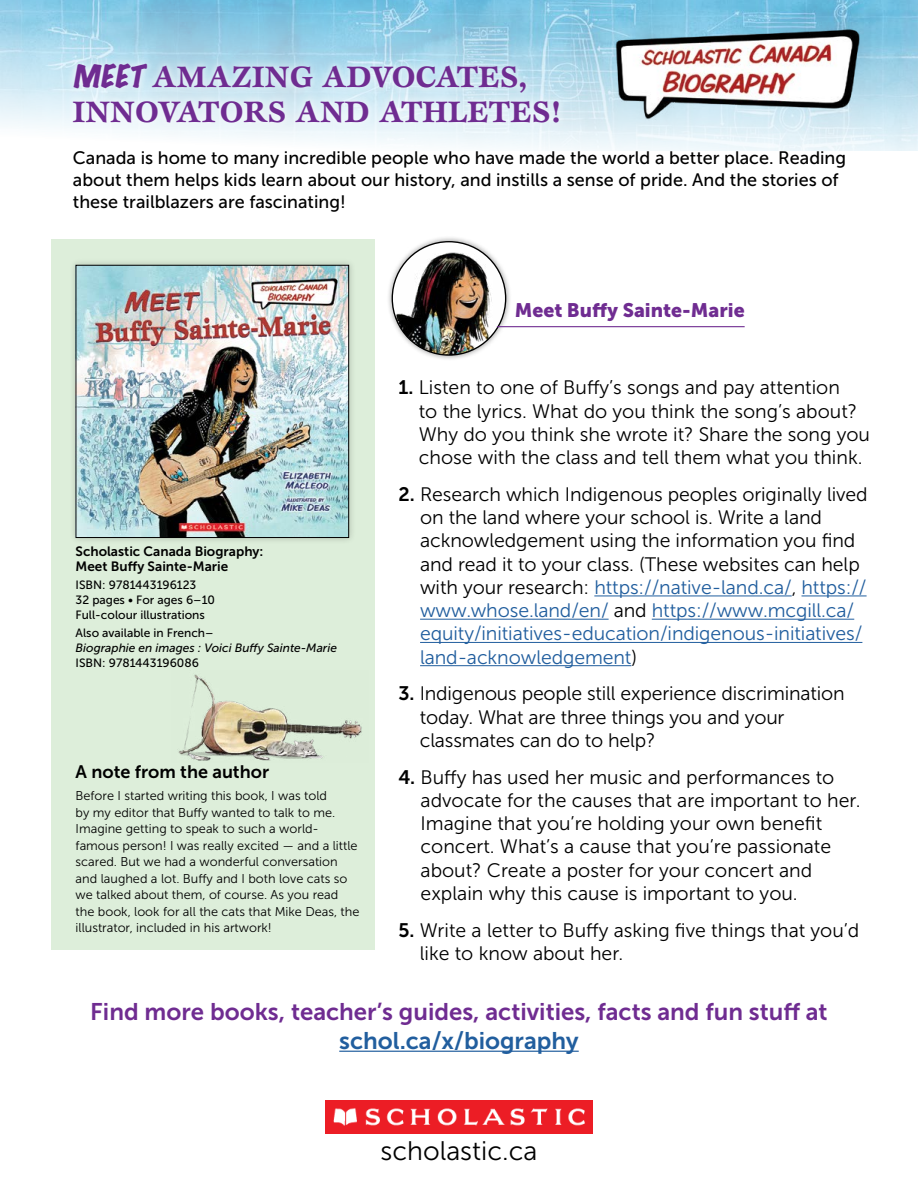
<style>
.page{position:relative;width:918px;height:1188px;background:#fff}
.page>*{position:absolute;margin:0;border:0;box-sizing:border-box;transform-origin:0 0}
.t1{font:700 30.6px/34.7px "Esprit Std";color:#6f2c91}
.t2{font:26.85px "Museo Sans 300";color:#000}
.t3{font:24px/28.8px "Museo Sans 700";color:#6f2c91;text-align:center}
.Body_text{font:19.5px/23.2px "Museo Sans 300";letter-spacing:-.005em;color:#000}
.t4{font:19.5px "Museo Sans 900";color:#6f2c91}
.t5{font:18px/21.8px "Museo Sans 500";color:#000}
.t6{font:18px "Museo Sans 700";color:#000}
.Book_title{font:13.5px/15px "Museo Sans 700";color:#000}
.Author_note{font:12.75px/16.5px "Museo Sans 300";color:#000}
.specs{font:italic 12px/15px "Museo Sans 500";color:#000}
.specs-2{font:12px/15px "Museo Sans 500";color:#000}
.s1{font-family:"Marker Felt";font-weight:400;font-style:italic;font-stretch:expanded;font-size:27.9px}
.s2{font-style:normal}
.s3{font-family:"Museo Sans 700"}
.s4{color:#215e9e}
</style>
<div class="page">
<img style="left:0;top:0;width:918px;height:151px">
<div style="left:51px;top:240px;width:324px;height:710px;background:#ddeeda"></div>
<img style="left:325px;top:1101px;width:268px;height:32px">
<div style="left:68px;top:258px;width:288px;height:287px;background:#000;opacity:.2"></div>
<img style="left:78px;top:267px;width:269px;height:269px">
<div style="left:76px;top:265px;width:273px;height:273px;border:1px solid #000"></div>
<img style="left:585px;top:7px;width:285px;height:127px">
<div style="left:386px;top:236px;width:126px;height:125px;background:#000;opacity:.4"></div>
<img style="left:392px;top:242px;width:114px;height:113px;border-radius:57px">
<svg style="left:66px;top:55px;width:502px;height:75px;background:#d5ebf4"></svg>
<hr style="left:594px;top:595px;width:198px;height:1px;background:#215e9e">
<hr style="left:802px;top:595px;width:65px;height:1px;background:#215e9e">
<hr style="left:420px;top:619px;width:189px;height:1px;background:#215e9e">
<hr style="left:652px;top:619px;width:202px;height:1px;background:#215e9e">
<hr style="left:420px;top:642px;width:442px;height:1px;background:#215e9e">
<hr style="left:420px;top:665px;width:211px;height:1px;background:#215e9e">
<hr style="left:497px;top:326px;width:248px;height:1px;background:#6f2c91">
<hr style="left:339px;top:1051px;width:240px;height:1px;background:#215e9e">
<img style="left:177px;top:674px;width:185px;height:87px">
<p class="t1" style="left:73px;top:59px;width:491px"><span class="s1">MEET</span>AMAZING ADVOCATES,<br>INNOVATORS AND ATHLETES!</p>
<p class="t5" style="left:73px;top:147px;width:775px">Canada is home to many incredible people who have made the world a better place. Reading about them helps kids learn about our history, and instills a sense of pride. And the stories of these trailblazers are fascinating!</p>
<p class="Book_title" style="left:76px;top:544px;width:189px">Scholastic Canada Biography:<br>Meet Buffy Sainte-Marie</p>
<p class="specs-2" style="left:76px;top:578px;width:141px">ISBN: 9781443196123<br>32 pages • For ages 6–10<br>Full-colour illustrations</p>
<p class="specs" style="left:76px;top:626px;width:263px"><span class="s2">Also available in French–<br></span>Biographie en images : Voici Buffy Sainte-Marie<br><span class="s2">ISBN: 9781443196086</span></p>
<p class="t6" style="left:76px;top:761px;width:195px">A note from the author</p>
<p class="Author_note" style="left:76px;top:788px;width:285px">Before I started writing this book, I was told<br>by my editor that Buffy wanted to talk to me.<br>Imagine getting to speak to such a world&shy;famous person! I was really excited — and a little scared. But we had a wonderful conversation and laughed a lot. Buffy and I both love cats so we talked about them, of course. As you read the book, look for all the cats that Mike Deas, the illustrator, included in his artwork!</p>
<p class="t4" style="left:515px;top:299px;width:231px">Meet Buffy Sainte-Marie</p>
<p class="Body_text" style="left:419px;top:376px;width:453px;text-indent:-20px"><span class="s3">1.</span> Listen to one of Buffy’s songs and pay attention<br>to the lyrics. What do you think the song’s about?<br>Why do you think she wrote it? Share the song you chose with the class and tell them what you think.</p>
<p class="Body_text" style="left:420px;top:483px;width:449px;text-indent:-22px"><span class="s3">2.</span> Research which Indigenous peoples originally lived on the land where your school is. Write a land acknowledgement using the information you find and read it to your class. (These websites can help with your research: <span class="s4">https://native-land.ca/</span>, <span class="s4">https:// www.whose.land/en/</span> and <span class="s4">https://www.mcgill.ca/ equity/initiatives-education/indigenous-initiatives/ land-acknowledgement</span>)</p>
<p class="Body_text" style="left:420px;top:682px;width:426px;text-indent:-21px"><span class="s3">3.</span> Indigenous people still experience discrimination today. What are three things you and your classmates can do to help?</p>
<p class="Body_text" style="left:421px;top:766px;width:442px;text-indent:-22px"><span class="s3">4.</span> Buffy has used her music and performances to advocate for the causes that are important to her.<br>Imagine that you’re holding your own benefit concert. What’s a cause that you’re passionate about? Create a poster for your concert and explain why this cause is important to you.</p>
<p class="Body_text" style="left:420px;top:919px;width:441px;text-indent:-21px"><span class="s3">5.</span> Write a letter to Buffy asking five things that you’d like to know about her.</p>
<p class="t3" style="left:90px;top:997px;width:739px">Find more books, teacher’s guides, activities, facts and fun stuff at <span class="s4">schol.ca/x/biography</span></p>
<p class="t2" style="left:381px;top:1136px;width:158px">scholastic.ca</p>
</div>
